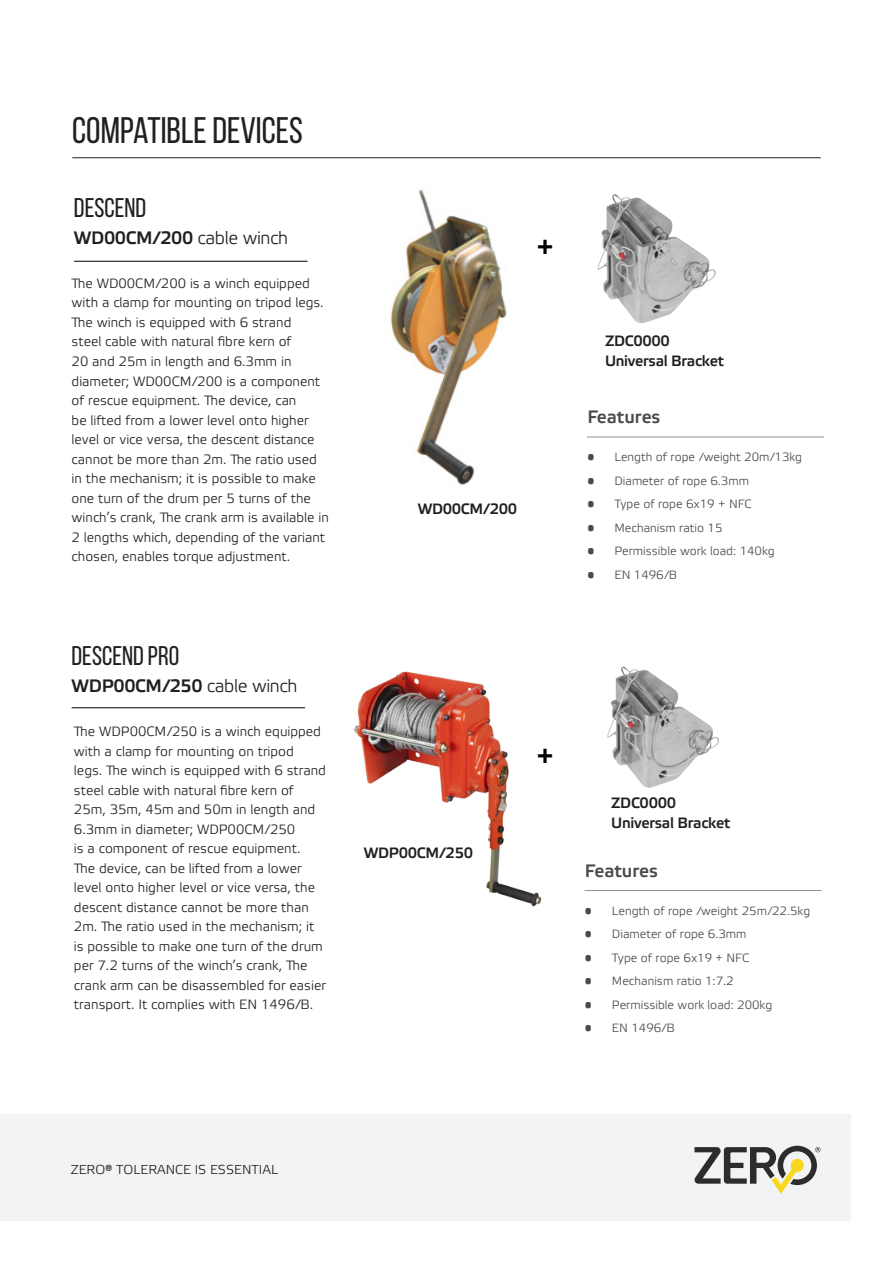
<style>
.page{position:relative;width:893px;height:1263px;background:#fff}
.page>*{position:absolute;margin:0;border:0;box-sizing:border-box;transform-origin:0 0}
.t1{font:700 40.5px "Bebas Neue";color:#000}
.t2{font:36.9px "Bebas Neue";color:#231f20}
.Body_Copy_2{font:27px "Bebas Neue";color:#231f20}
.Body_Copy_2-2{font:18px "Etelka Medium Pro";letter-spacing:-.02em;color:#231f20}
.Paragraph_Style_1{font:18px "Etelka Medium Pro";color:#494a4b}
.Body_Copy_2-3{font:15px "Etelka Medium Pro";letter-spacing:-.02em;color:#231f20}
.Body{font:13.5px/19.5px "Etelka Light Pro";color:#231f20}
.t3{font:12.9px "Etelka Light Pro";color:#231f20}
.t4{font:12px "Etelka Light Pro";color:#494a4b}
.s1{font-family:"Etelka Light Pro"}
</style>
<div class="page">
<div style="left:0;top:1114px;width:850px;height:107px;background:#f2f3f4"></div>
<svg style="left:694px;top:1146px;width:126px;height:48px"></svg>
<hr style="left:584px;top:890px;width:238px;height:1px;background:#939598">
<img style="left:390px;top:189px;width:117px;height:296px">
<img style="left:597px;top:194px;width:119px;height:130px">
<img style="left:607px;top:666px;width:112px;height:122px">
<img style="left:354px;top:671px;width:188px;height:236px">
<hr style="left:587px;top:437px;width:237px;height:1px;background:#939598">
<hr style="left:74px;top:261px;width:234px;height:1px;background:#000">
<hr style="left:72px;top:707px;width:233px;height:1px;background:#000">
<hr style="left:72px;top:157px;width:749px;height:1px;background:#231f20">
<p class="t2" style="left:72px;top:110px;width:232px">COMPATIBLE DEVICES</p>
<p class="Body_Copy_2" style="left:74px;top:193px;width:74px">DESCEND</p>
<p class="Body_Copy_2-2" style="left:74px;top:228px;width:216px">WD00CM/200 <span class="s1">cable winch</span></p>
<p class="Body" style="left:72px;top:274px;width:259px">The WD00CM/200 is a winch equipped with a clamp for mounting on tripod legs.<br>The winch is equipped with 6 strand<br>steel cable with natural fibre kern of<br>20 and 25m in length and 6.3mm in diameter; WD00CM/200 is a component of rescue equipment. The device, can<br>be lifted from a lower level onto higher level or vice versa, the descent distance cannot be more than 2m. The ratio used in the mechanism; it is possible to make one turn of the drum per 5 turns of the winch’s crank, The crank arm is available in 2 lengths which, depending of the variant chosen, enables torque adjustment.</p>
<p class="Body_Copy_2" style="left:72px;top:641px;width:109px">DESCEND PRO</p>
<p class="Body_Copy_2-2" style="left:72px;top:676px;width:227px">WDP00CM/250 <span class="s1">cable winch</span></p>
<p class="Body" style="left:74px;top:723px;width:253px">The WDP00CM/250 is a winch equipped with a clamp for mounting on tripod<br>legs. The winch is equipped with 6 strand steel cable with natural fibre kern of 25m, 35m, 45m and 50m in length and 6.3mm in diameter; WDP00CM/250<br>is a component of rescue equipment.<br>The device, can be lifted from a lower level onto higher level or vice versa, the descent distance cannot be more than 2m. The ratio used in the mechanism; it is possible to make one turn of the drum per 7.2 turns of the winch’s crank, The crank arm can be disassembled for easier transport. It complies with EN 1496/B.</p>
<h1 class="t1" style="left:537px;top:225px;width:18px">+</h1>
<p class="Body_Copy_2-3" style="left:418px;top:500px;width:101px">WD00CM/200</p>
<p class="Body_Copy_2-3" style="left:605px;top:333px;width:66px">ZDC0000</p>
<p class="Body_Copy_2-3" style="left:605px;top:352px;width:120px">Universal Bracket</p>
<p class="Paragraph_Style_1" style="left:587px;top:407px;width:75px">Features</p>
<p class="t4" style="left:587px;top:451px;width:216px">• Length of rope /weight 20m/13kg</p>
<p class="t4" style="left:587px;top:474px;width:163px">• Diameter of rope 6.3mm</p>
<p class="t4" style="left:587px;top:498px;width:166px">• Type of rope 6x19 + NFC</p>
<p class="t4" style="left:587px;top:521px;width:137px">• Mechanism ratio 15</p>
<p class="t4" style="left:587px;top:545px;width:189px">• Permissible work load: 140kg</p>
<p class="t4" style="left:587px;top:568px;width:91px">• EN 1496/B</p>
<p class="Body_Copy_2-3" style="left:364px;top:845px;width:111px">WDP00CM/250</p>
<h1 class="t1" style="left:537px;top:734px;width:18px">+</h1>
<p class="Body_Copy_2-3" style="left:611px;top:795px;width:66px">ZDC0000</p>
<p class="Body_Copy_2-3" style="left:611px;top:814px;width:120px">Universal Bracket</p>
<p class="Paragraph_Style_1" style="left:585px;top:861px;width:75px">Features</p>
<p class="t4" style="left:585px;top:904px;width:227px">• Length of rope /weight 25m/22.5kg</p>
<p class="t4" style="left:585px;top:928px;width:163px">• Diameter of rope 6.3mm</p>
<p class="t4" style="left:585px;top:951px;width:166px">• Type of rope 6x19 + NFC</p>
<p class="t4" style="left:585px;top:975px;width:150px">• Mechanism ratio 1:7.2</p>
<p class="t4" style="left:585px;top:998px;width:189px">• Permissible work load: 200kg</p>
<p class="t4" style="left:585px;top:1022px;width:91px">• EN 1496/B</p>
<p class="t3" style="left:71px;top:1163px;width:209px">ZERO® TOLERANCE IS ESSENTIAL</p>
</div>
